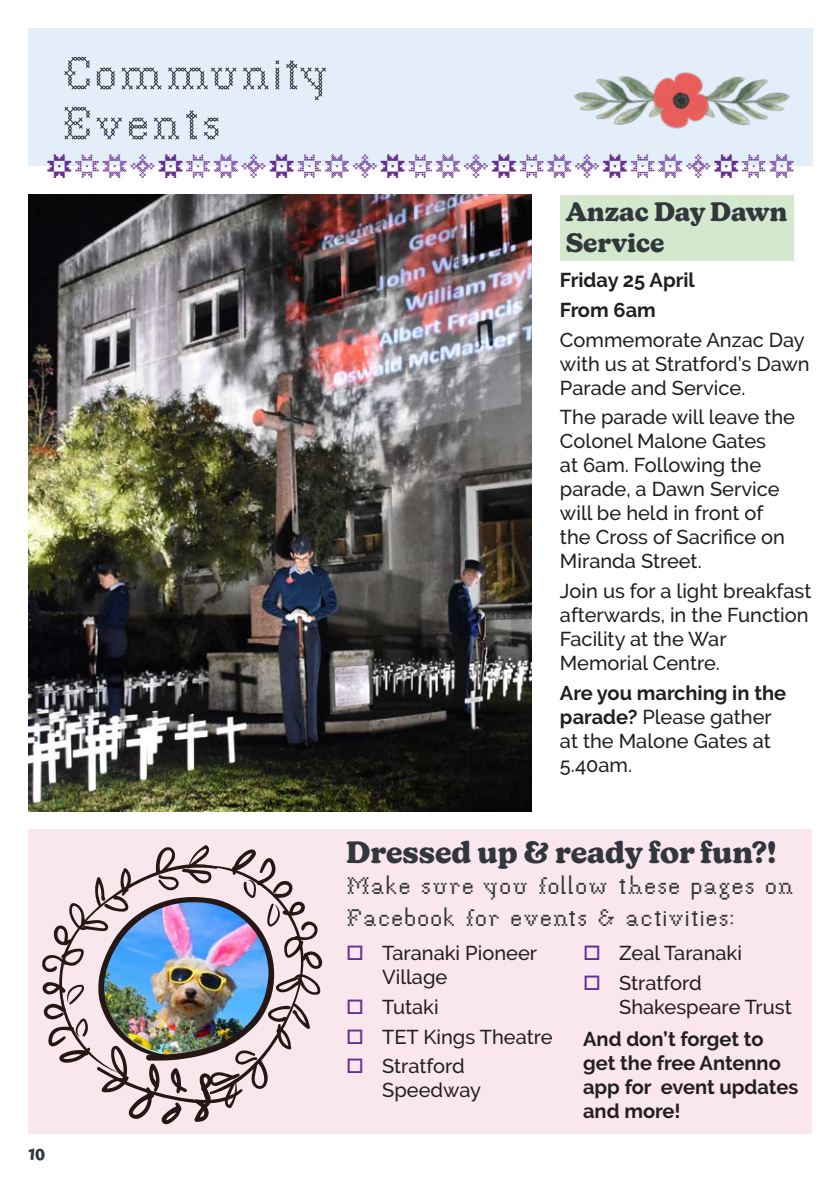
<style>
.page{position:relative;width:840px;height:1191px;background:#fff}
.page>*{position:absolute;margin:0;border:0;box-sizing:border-box;transform-origin:0 0}
.H1_-_Blue_River{font:50px "P22 Folk Art Cross";color:#32373d}
.Heading_1_-_Page_headers_-_White{font:30px "P22 Folk Art Extras";color:#652f90}
.H3_-_Black_River_-_Kansas{font:700 30px "New Kansas";color:#32373d}
.H3_-_Black_River_-_Kansas-2{font:26px/31.2px "P22 Folk Art Bock";color:#32373d}
.H4_-_Black_River___Grey_-_Kansas{font:700 26px/31.2px "New Kansas";color:#32373d}
.Body{font:500 20px/24px "Raleway";color:#231f20}
.Body-2{font:700 20px/24px "Raleway";color:#231f20}
.t1{font:16px "Gambado Sans Forte";color:#32373d}
.s1{font-weight:700}
</style>
<div class="page">
<img style="left:28px;top:28px;width:785px;height:1106px">
<svg style="left:348px;top:945px;width:14px;height:15px"></svg>
<svg style="left:348px;top:999px;width:14px;height:15px"></svg>
<svg style="left:348px;top:1029px;width:14px;height:14px"></svg>
<svg style="left:348px;top:1058px;width:14px;height:15px"></svg>
<svg style="left:584px;top:945px;width:15px;height:15px"></svg>
<svg style="left:584px;top:975px;width:15px;height:15px"></svg>
<p class="H1_-_Blue_River" style="left:61px;top:46px;width:269px">Community</p>
<p class="H1_-_Blue_River" style="left:61px;top:96px;width:162px">Events</p>
<p class="Heading_1_-_Page_headers_-_White" style="left:46px;top:151px;width:751px">JKLIJKLIJKLIJKLIJKLIJKLIJKL</p>
<p class="H4_-_Black_River___Grey_-_Kansas" style="left:565px;top:196px;width:223px">Anzac Day Dawn<br>Service</p>
<p class="Body-2" style="left:559px;top:268px;width:136px">Friday 25 April</p>
<p class="Body-2" style="left:559px;top:298px;width:97px">From 6am</p>
<p class="Body" style="left:559px;top:327px;width:251px">Commemorate Anzac Day with us at Stratford’s Dawn<br>Parade and Service.</p>
<p class="Body" style="left:559px;top:405px;width:236px">The parade will leave the<br>Colonel Malone Gates<br>at 6am. Following the parade, a Dawn Service will be held in front of the Cross of Sacrifice on<br>Miranda Street.</p>
<p class="Body" style="left:559px;top:579px;width:253px">Join us for a light breakfast afterwards, in the Function<br>Facility at the War<br>Memorial Centre.</p>
<p class="Body" style="left:559px;top:680px;width:227px"><span class="s1">Are you marching in the parade?</span> Please gather at the Malone Gates at<br>5.40am.</p>
<p class="t1" style="left:28px;top:1143px;width:18px">10</p>
<p class="H3_-_Black_River_-_Kansas" style="left:346px;top:834px;width:431px">Dressed up &amp; ready for fun?!</p>
<p class="H3_-_Black_River_-_Kansas-2" style="left:346px;top:870px;width:449px">Make sure you follow these pages on<br>Facebook for events &amp; activities:</p>
<p class="Body" style="left:382px;top:941px;width:156px">Taranaki Pioneer<br>Village</p>
<p class="Body" style="left:382px;top:995px;width:58px">Tutaki</p>
<p class="Body" style="left:382px;top:1024px;width:172px">TET Kings Theatre</p>
<p class="Body" style="left:382px;top:1054px;width:100px">Stratford<br>Speedway</p>
<p class="Body" style="left:618px;top:941px;width:124px">Zeal Taranaki</p>
<p class="Body" style="left:618px;top:971px;width:174px">Stratford<br>Shakespeare Trust</p>
<p class="Body-2" style="left:582px;top:1026px;width:216px">And don’t forget to get the free Antenno app for event updates and more!</p>
</div>
